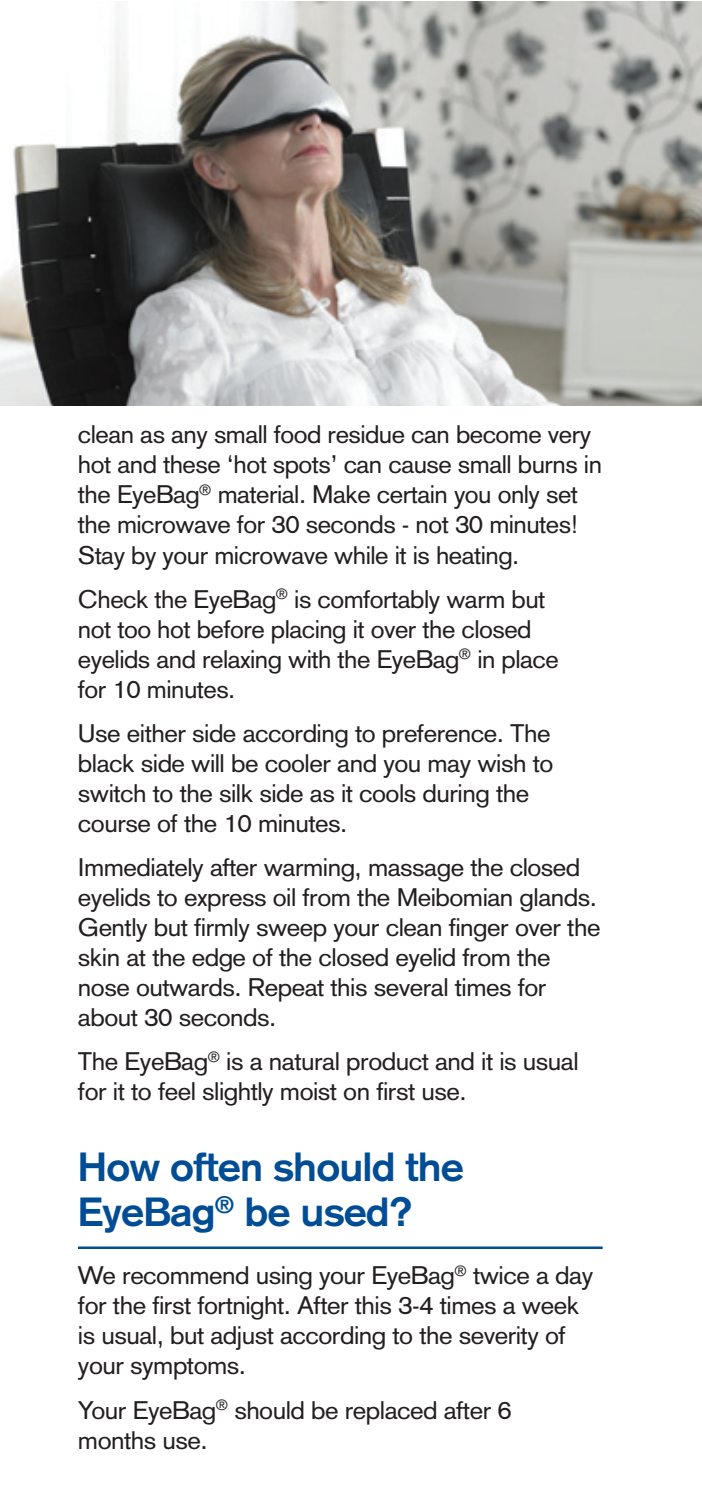
<style>
.page{position:relative;width:702px;height:1489px;background:#fff}
.page>*{position:absolute;margin:0;border:0;box-sizing:border-box;transform-origin:0 0}
.t1{font:700 40px/45px "Akzidenz Grotesk";letter-spacing:-.02em;color:#014d95;scale:1.04 1}
.t2{font:25px/30px "Akzidenz Grotesk";letter-spacing:-.02em;color:#231f20;scale:1.04 1}
.t3{font:25px/30px "Akzidenz Grotesk";letter-spacing:-.02em;color:#231f20}
</style>
<div class="page">
<img style="left:0;top:1px;width:702px;height:405px">
<hr style="left:78px;top:1246px;width:524px;height:2px;background:#014d95">
<p class="t3" style="left:78px;top:419px;width:525px">clean as any small food residue can become very hot and these ‘hot spots’ can cause small burns in the EyeBag<sup>®</sup> material. Make certain you only set the microwave for 30 seconds - not 30 minutes!<br>Stay by your microwave while it is heating.</p>
<p class="t3" style="left:78px;top:584px;width:482px">Check the EyeBag<sup>®</sup> is comfortably warm but not too hot before placing it over the closed eyelids and relaxing with the EyeBag<sup>®</sup> in place for 10 minutes.</p>
<p class="t2" style="left:78px;top:718px;width:458px">Use either side according to preference. The black side will be cooler and you may wish to switch to the silk side as it cools during the course of the 10 minutes.</p>
<p class="t2" style="left:78px;top:852px;width:504px">Immediately after warming, massage the closed eyelids to express oil from the Meibomian glands.<br>Gently but firmly sweep your clean finger over the skin at the edge of the closed eyelid from the nose outwards. Repeat this several times for about 30 seconds.</p>
<p class="t2" style="left:78px;top:1046px;width:483px">The EyeBag<sup>®</sup> is a natural product and it is usual for it to feel slightly moist on first use.</p>
<p class="t1" style="left:78px;top:1143px;width:372px">How often should the<br>EyeBag<sup>®</sup> be used?</p>
<p class="t2" style="left:78px;top:1260px;width:497px">We recommend using your EyeBag<sup>®</sup> twice a day for the first fortnight. After this 3-4 times a week is usual, but adjust according to the severity of your symptoms.</p>
<p class="t2" style="left:78px;top:1394px;width:419px">Your EyeBag<sup>®</sup> should be replaced after 6 months use.</p>
</div>
